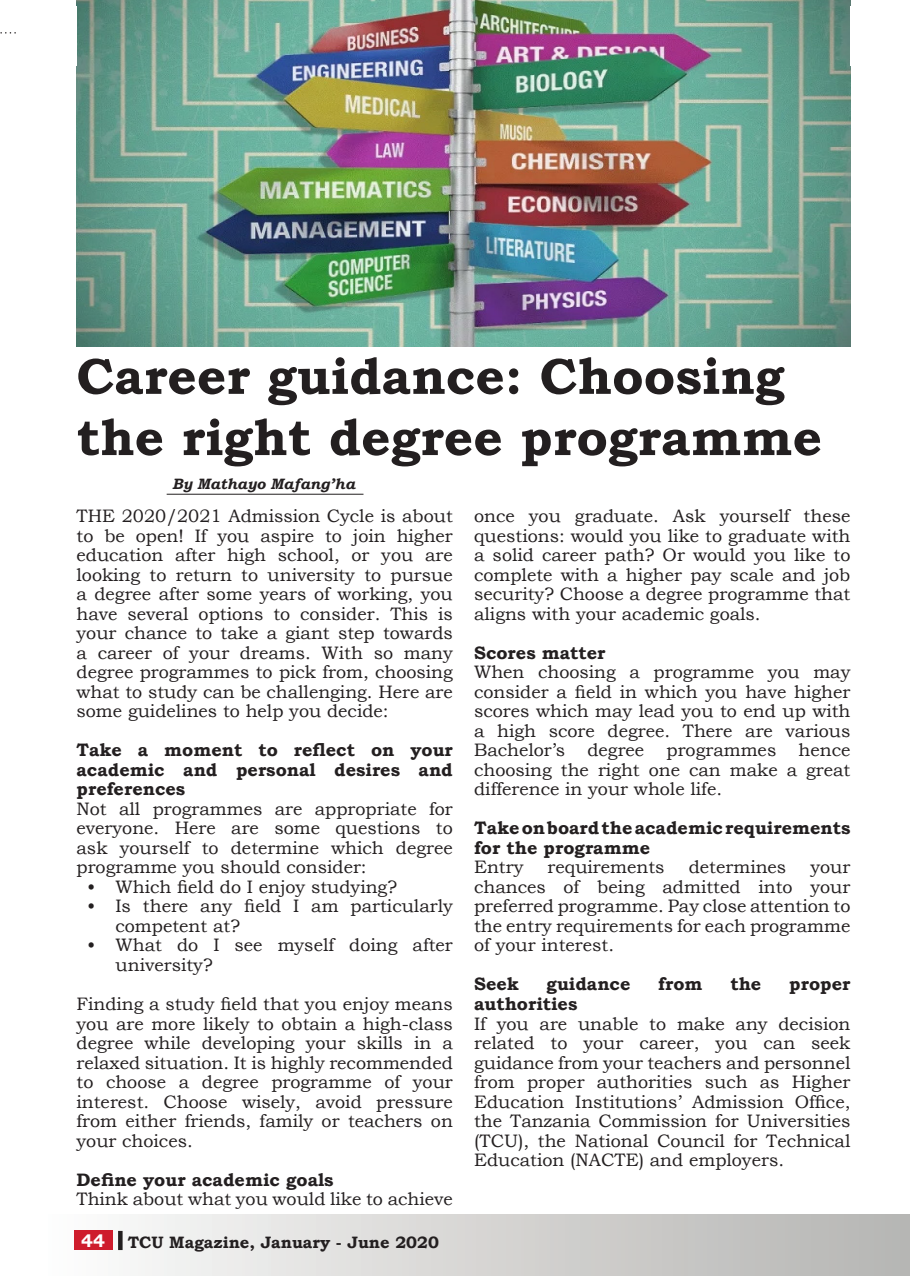
<style>
.page{position:relative;width:910px;height:1276px;background:#fff}
.page>*{position:absolute;margin:0;border:0;box-sizing:border-box;transform-origin:0 0}
.t1{font:700 51px/61.2px "Bookman Old Style";color:#231f20}
.t2{font:18px/19.5px "Bookman Old Style";color:#231f20;text-align:justify}
.t3{font:700 18px/19.5px "Bookman Old Style";color:#231f20;text-align:justify}
.t4{font:700 18px "Bookman Old Style";color:#fff}
.t5{font:700 16.5px "Bookman Old Style";color:#231f20}
.t6{font:italic 700 15px "Bookman Old Style";color:#231f20}
</style>
<div class="page">
<div style="left:0;top:1214px;width:910px;height:62px;background:linear-gradient(to right,#fffefe,#b4b4b1)"></div>
<svg style="left:0;top:32px;width:16px;height:2px"></svg>
<div style="left:118px;top:1231px;width:5px;height:19px;background:#231f20"></div>
<div style="left:74px;top:1231px;width:39px;height:19px;background:#ce1c2c"></div>
<img style="left:77px;top:0;width:773px;height:347px">
<hr style="left:167px;top:494px;width:196px;height:1px;background:#231f20">
<p class="t1" style="left:77px;top:345px;width:747px">Career guidance: Choosing the right degree programme</p>
<p class="t6" style="left:172px;top:473px;width:185px">By Mathayo Mafang’ha</p>
<p class="t2" style="left:77px;top:506px;width:378px">THE 2020/2021 Admission Cycle is about to be open! If you aspire to join higher education after high school, or you are looking to return to university to pursue a degree after some years of working, you have several options to consider. This is your chance to take a giant step towards a career of your dreams. With so many degree programmes to pick from, choosing what to study can be challenging. Here are some guidelines to help you decide:</p>
<p class="t3" style="left:77px;top:740px;width:378px">Take a moment to reflect on your academic and personal desires and preferences</p>
<p class="t2" style="left:77px;top:799px;width:378px">Not all programmes are appropriate for everyone. Here are some questions to ask yourself to determine which degree programme you should consider:</p>
<p class="t2" style="left:87px;top:877px;width:312px">• Which field do I enjoy studying?</p>
<p class="t2" style="left:116px;top:896px;width:339px;text-indent:-28px">• Is there any field I am particularly competent at?</p>
<p class="t2" style="left:116px;top:935px;width:339px;text-indent:-28px">• What do I see myself doing after university?</p>
<p class="t2" style="left:77px;top:994px;width:378px">Finding a study field that you enjoy means you are more likely to obtain a high-class degree while developing your skills in a relaxed situation. It is highly recommended to choose a degree programme of your interest. Choose wisely, avoid pressure from either friends, family or teachers on your choices.</p>
<p class="t3" style="left:77px;top:1169px;width:259px">Define your academic goals</p>
<p class="t2" style="left:77px;top:1189px;width:378px">Think about what you would like to achieve</p>
<p class="t2" style="left:474px;top:506px;width:378px">once you graduate. Ask yourself these questions: would you like to graduate with a solid career path? Or would you like to complete with a higher pay scale and job security? Choose a degree programme that aligns with your academic goals.</p>
<p class="t3" style="left:474px;top:643px;width:133px">Scores matter</p>
<p class="t2" style="left:474px;top:662px;width:378px">When choosing a programme you may consider a field in which you have higher scores which may lead you to end up with a high score degree. There are various Bachelor’s degree programmes hence choosing the right one can make a great difference in your whole life.</p>
<p class="t3" style="left:474px;top:818px;width:378px">Take on board the academic requirements for the programme</p>
<p class="t2" style="left:474px;top:857px;width:51px">Entry</p>
<p class="t2" style="left:548px;top:857px;width:118px">requirements</p>
<p class="t2" style="left:689px;top:857px;width:99px">determines</p>
<p class="t2" style="left:474px;top:857px;width:378px;text-indent:336px">your chances of being admitted into your preferred programme. Pay close attention to the entry requirements for each programme of your interest.</p>
<p class="t3" style="left:474px;top:974px;width:46px">Seek</p>
<p class="t3" style="left:547px;top:974px;width:85px">guidance</p>
<p class="t3" style="left:658px;top:974px;width:46px">from</p>
<p class="t3" style="left:730px;top:974px;width:32px">the</p>
<p class="t3" style="left:789px;top:974px;width:63px">proper</p>
<p class="t3" style="left:474px;top:994px;width:105px">authorities</p>
<p class="t2" style="left:474px;top:1013px;width:378px">If you are unable to make any decision related to your career, you can seek guidance from your teachers and personnel from proper authorities such as Higher Education Institutions’ Admission Office, the Tanzania Commission for Universities (TCU), the National Council for Technical Education (NACTE) and employers.</p>
<p class="t4" style="left:81px;top:1228px;width:25px">44</p>
<p class="t5" style="left:128px;top:1230px;width:313px">TCU Magazine, January - June 2020</p>
</div>
